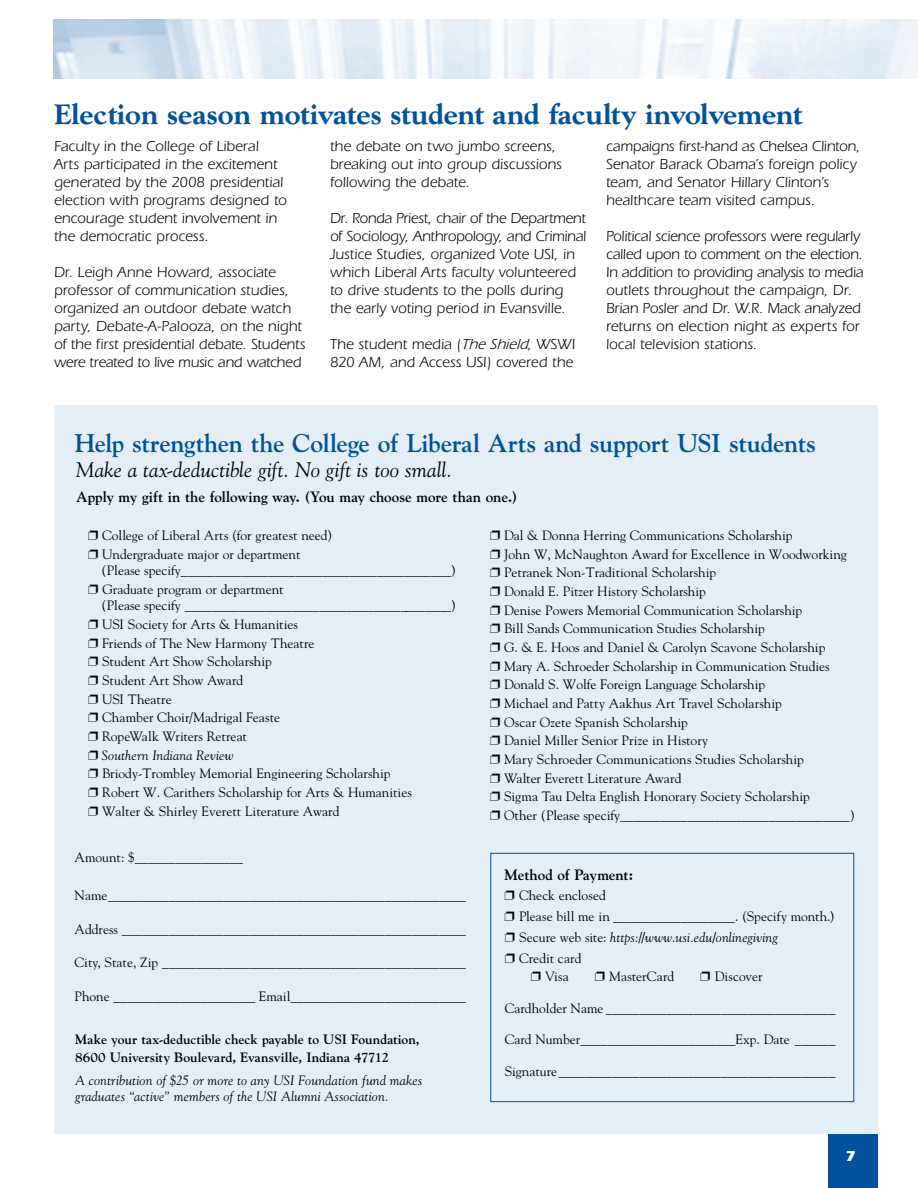
<style>
.page{position:relative;width:918px;height:1188px;background:#fff}
.page>*{position:absolute;margin:0;border:0;box-sizing:border-box;transform-origin:0 0}
.t1{font:800 28.5px "Goudy";letter-spacing:-.01em;color:#00529c}
.t2{font:700 25.5px "Goudy";letter-spacing:-.015em;color:#00529c}
.t3{font:italic 21px "Goudy";letter-spacing:.005em;color:#000}
.t4{font:15px/18px "Itc Eras";color:#000}
.t5{font:700 15px "Goudy";letter-spacing:-.005em;color:#000}
.t6{font:700 15px "Itc Eras";color:#fff}
.t7{font:13.5px/18.6px "Goudy";color:#000}
.t8{font:italic 13.5px/16.2px "Goudy";letter-spacing:.015em;color:#000}
.t9{font:700 13.5px/18px "Goudy";color:#000}
.s1{font-style:italic}
</style>
<div class="page">
<img style="left:54px;top:20px;width:864px;height:59px">
<div style="left:828px;top:1134px;width:50px;height:54px;background:#00529c"></div>
<div style="left:54px;top:405px;width:824px;height:729px;background:#e6eef5"></div>
<div style="left:490px;top:853px;width:364px;height:249px;border:1px solid #00529c"></div>
<h1 class="t1" style="left:54px;top:98px;width:750px">Election season motivates student and faculty involvement</h1>
<p class="t4" style="left:54px;top:137px;width:234px">Faculty in the College of Liberal Arts participated in the excitement generated by the 2008 presidential election with programs designed to encourage student involvement in the democratic process.</p>
<p class="t4" style="left:54px;top:263px;width:253px">Dr. Leigh Anne Howard, associate professor of communication studies, organized an outdoor debate watch party, Debate-A-Palooza, on the night of the first presidential debate. Students were treated to live music and watched</p>
<p class="t4" style="left:330px;top:137px;width:233px">the debate on two jumbo screens, breaking out into group discussions following the debate.</p>
<p class="t4" style="left:330px;top:209px;width:258px">Dr. Ronda Priest, chair of the Department of Sociology, Anthropology, and Criminal Justice Studies, organized Vote USI, in which Liberal Arts faculty volunteered to drive students to the polls during the early voting period in Evansville.</p>
<p class="t4" style="left:330px;top:335px;width:247px">The student media (<span class="s1">TheShield</span>, WSWI<br>820 AM, and Access USI) covered the</p>
<p class="t4" style="left:606px;top:137px;width:256px">campaigns first-hand as Chelsea Clinton, Senator Barack Obama’s foreign policy team, and Senator Hillary Clinton’s healthcare team visited campus.</p>
<p class="t4" style="left:606px;top:227px;width:259px">Political science professors were regularly called upon to comment on the election.<br>In addition to providing analysis to media outlets throughout the campaign, Dr.<br>Brian Posler and Dr. W.R. Mack analyzed returns on election night as experts for local television stations.</p>
<h2 class="t2" style="left:75px;top:427px;width:743px">Help strengthen the College of Liberal Arts and support USI students</h2>
<h3 class="t3" style="left:76px;top:457px;width:378px">Make a tax-deductible gift. No gift is too small.</h3>
<p class="t5" style="left:76px;top:488px;width:443px">Apply my gift in the following way. (You may choose more than one.)</p>
<p class="t7" style="left:102px;top:526px;width:232px">College of Liberal Arts (for greatest need)<br>Undergraduate major or department</p>
<p class="t7" style="left:102px;top:561px;width:356px">(Please specify________________________________________)<br>Graduate program or department</p>
<p class="t7" style="left:102px;top:596px;width:356px">(Please specify ________________________________________)<br>USI Society for Arts &amp; Humanities<br>Friends of The New Harmony Theatre<br>Student Art Show Scholarship<br>Student Art Show Award<br>USI Theatre<br>Chamber Choir/Madrigal Feaste<br>RopeWalk Writers Retreat</p>
<p class="t8" style="left:102px;top:747px;width:133px">Southern Indiana Review</p>
<p class="t7" style="left:102px;top:764px;width:311px">Briody-Trombley Memorial Engineering Scholarship<br>Robert W. Carithers Scholarship for Arts &amp; Humanities<br>Walter &amp; Shirley Everett Literature Award</p>
<p class="t7" style="left:75px;top:847px;width:170px">Amount: $________________</p>
<p class="t7" style="left:75px;top:885px;width:393px">Name_____________________________________________________</p>
<p class="t7" style="left:75px;top:919px;width:393px">Address ___________________________________________________</p>
<p class="t7" style="left:75px;top:953px;width:393px">City, State, Zip _____________________________________________</p>
<p class="t7" style="left:75px;top:987px;width:393px">Phone _____________________ Email__________________________</p>
<p class="t9" style="left:75px;top:1030px;width:346px">Make your tax-deductible check payable to USI Foundation,<br>8600 University Boulevard, Evansville, Indiana 47712</p>
<p class="t8" style="left:75px;top:1071px;width:349px">A contribution of $25 or more to any USI Foundation fund makes graduates “active” members of the USI Alumni Association.</p>
<p class="t7" style="left:504px;top:526px;width:352px">Dal &amp; Donna Herring Communications Scholarship<br>John W, McNaughton Award for Excellence in Woodworking Petranek Non-Traditional Scholarship<br>Donald E. Pitzer History Scholarship<br>Denise Powers Memorial Communication Scholarship<br>Bill Sands Communication Studies Scholarship<br>G. &amp; E. Hoos and Daniel &amp; Carolyn Scavone Scholarship Mary A. Schroeder Scholarship in Communication Studies Donald S. Wolfe Foreign Language Scholarship<br>Michael and Patty Aakhus Art Travel Scholarship<br>Oscar Ozete Spanish Scholarship<br>Daniel Miller Senior Prize in History<br>Mary Schroeder Communications Studies Scholarship<br>Walter Everett Literature Award<br>Sigma Tau Delta English Honorary Society Scholarship<br>Other (Please specify__________________________________)</p>
<p class="t5" style="left:505px;top:865px;width:130px">Method of Payment:</p>
<p class="t7" style="left:519px;top:885px;width:317px;line-height:20.9px">Check enclosed<br>Please bill me in __________________. (Specify month.)<br>Secure web site: <span class="s1">https://www.usi.edu/onlinegiving<br></span>Credit card</p>
<p class="t7" style="left:545px;top:967px;width:25px">Visa</p>
<p class="t7" style="left:609px;top:967px;width:67px">MasterCard</p>
<p class="t7" style="left:715px;top:967px;width:49px">Discover</p>
<p class="t7" style="left:505px;top:999px;width:332px">Cardholder Name __________________________________</p>
<p class="t7" style="left:505px;top:1030px;width:332px">Card Number_______________________Exp. Date ______</p>
<p class="t7" style="left:505px;top:1062px;width:332px">Signature_________________________________________</p>
<p class="t6" style="left:846px;top:1147px;width:12px">7</p>
</div>
